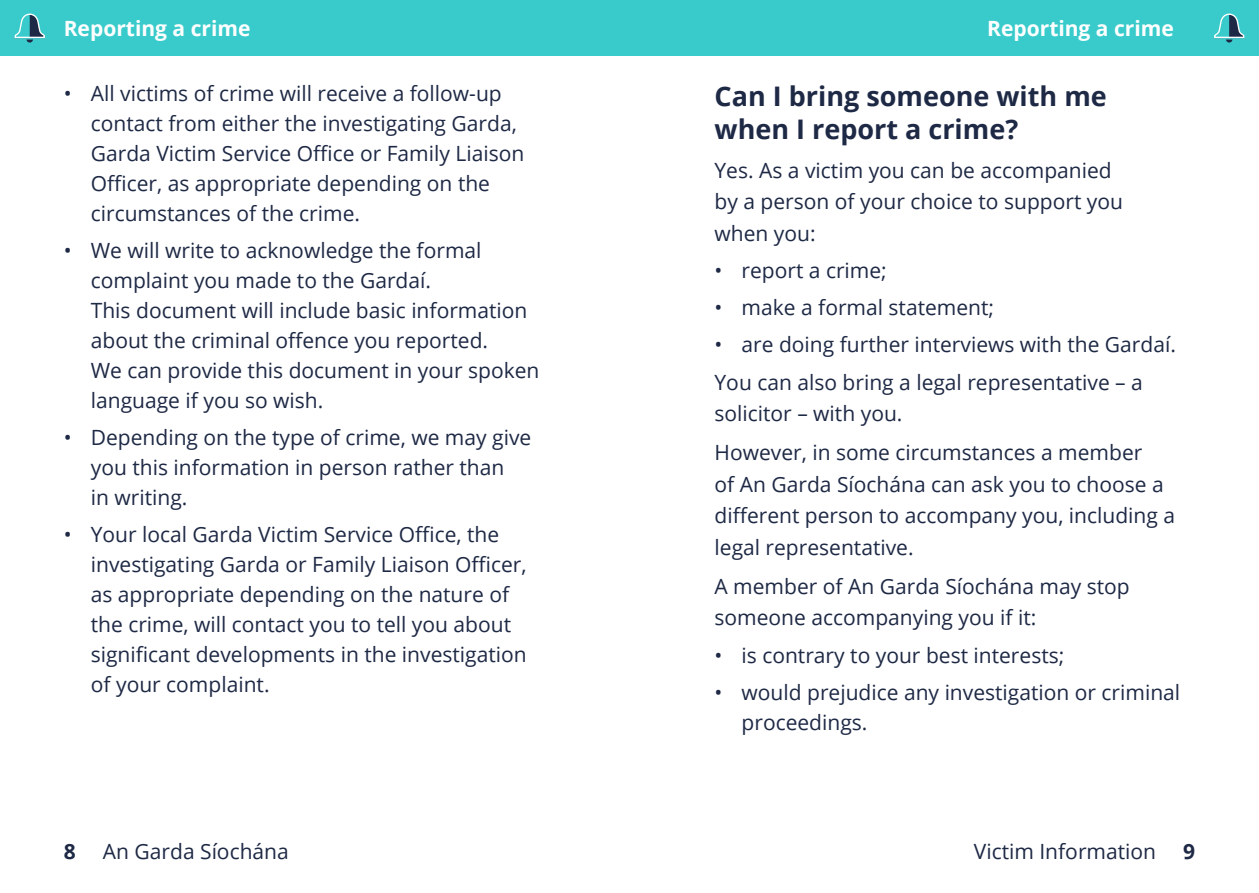
<style>
.page{position:relative;width:1259px;height:893px;background:#fff}
.page>*{position:absolute;margin:0;border:0;box-sizing:border-box;transform-origin:0 0}
.t1{font:700 27px/33px "Open Sans";color:#1e2945}
.t2{font:21px/30px "Open Sans";color:#1e2945}
.t3{font:700 21px "Open Sans";color:#fff}
.t4{font:700 21px "Open Sans";color:#1e2945}
</style>
<div class="page">
<div style="left:629px;top:0;width:630px;height:55px;background:#39cbcb"></div>
<div style="left:0;top:0;width:629px;height:55px;background:#39cbcb"></div>
<svg style="left:1214px;top:13px;width:31px;height:30px"></svg>
<hr style="left:1212px;top:38px;width:34px;height:1px;background:#4ac2c5">
<svg style="left:14px;top:13px;width:31px;height:30px"></svg>
<hr style="left:13px;top:38px;width:34px;height:1px;background:#4ac2c5">
<p class="t3" style="left:64px;top:13px;width:188px">Reporting a crime</p>
<p class="t3" style="left:987px;top:13px;width:188px">Reporting a crime</p>
<p class="t2" style="left:91px;top:78px;width:435px;text-indent:-27px">• All victims of crime will receive a follow-up contact from either the investigating Garda, Garda Victim Service Office or Family Liaison Officer, as appropriate depending on the circumstances of the crime.</p>
<p class="t2" style="left:91px;top:235px;width:450px;text-indent:-27px">• We will write to acknowledge the formal complaint you made to the Gardaí.<br>This document will include basic information about the criminal offence you reported.<br>We can provide this document in your spoken language if you so wish.</p>
<p class="t2" style="left:91px;top:422px;width:442px;text-indent:-27px">• Depending on the type of crime, we may give you this information in person rather than<br>in writing.</p>
<p class="t2" style="left:91px;top:518px;width:437px;text-indent:-27px">• Your local Garda Victim Service Office, the investigating Garda or Family Liaison Officer, as appropriate depending on the nature of the crime, will contact you to tell you about significant developments in the investigation of your complaint.</p>
<p class="t1" style="left:714px;top:79px;width:394px">Can I bring someone with me when I report a crime?</p>
<p class="t2" style="left:714px;top:154px;width:410px;line-height:31.5px">Yes. As a victim you can be accompanied by a person of your choice to support you when you:</p>
<p class="t2" style="left:714px;top:255px;width:174px">• report a crime;</p>
<p class="t2" style="left:714px;top:292px;width:281px">• make a formal statement;</p>
<p class="t2" style="left:714px;top:324px;width:463px;line-height:38.2px">• are doing further interviews with the Gardaí.<br>You can also bring a legal representative – a</p>
<p class="t2" style="left:714px;top:394px;width:429px;line-height:39px">solicitor – with you.<br>However, in some circumstances a member</p>
<p class="t2" style="left:714px;top:468px;width:462px;line-height:31.5px">of An Garda Síochána can ask you to choose a different person to accompany you, including a legal representative.</p>
<p class="t2" style="left:714px;top:570px;width:417px;line-height:31.5px">A member of An Garda Síochána may stop someone accompanying you if it:</p>
<p class="t2" style="left:714px;top:640px;width:351px">• is contrary to your best interests;</p>
<p class="t2" style="left:741px;top:677px;width:440px;text-indent:-27px">• would prejudice any investigation or criminal proceedings.</p>
<p class="t4" style="left:64px;top:836px;width:13px">8</p>
<p class="t2" style="left:103px;top:835px;width:187px">An Garda Síochána</p>
<p class="t2" style="left:974px;top:835px;width:184px">Victim Information</p>
<p class="t4" style="left:1183px;top:836px;width:13px">9</p>
</div>
